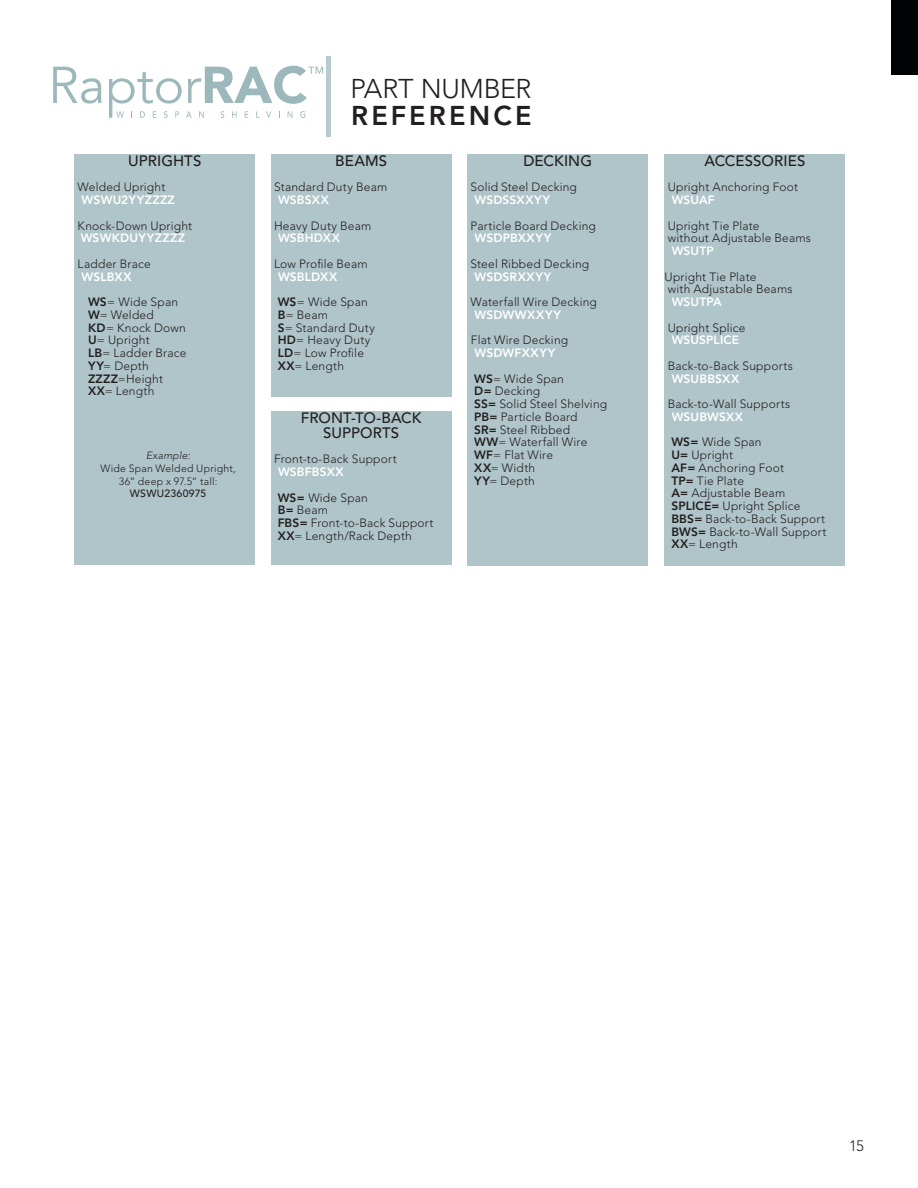
<style>
.page{position:relative;width:918px;height:1188px;background:#fff}
.page>*{position:absolute;margin:0;border:0;box-sizing:border-box;transform-origin:0 0}
.Caption_text{font:300 27px/27px "Avenir";letter-spacing:-.01em;color:#231f20}
.Caption_text-2{font:500 15px/15px "Avenir";letter-spacing:.005em;color:#231f20;text-align:center}
.t1{font:300 15px "Avenir";color:#231f20}
.Caption_text-3{font:300 12px/12.8px "Avenir";letter-spacing:.015em;color:#231f20}
.Caption_text-4{font:800 12px "Avenir";letter-spacing:.01em;color:#fff}
.Caption_text-5{font:800 12px "Avenir";letter-spacing:.03em;color:#fff}
.Caption_text-6{font:800 12px "Avenir";letter-spacing:.05em;color:#fff}
.Caption_text-7{font:300 10.5px "Avenir";letter-spacing:.025em;color:#231f20}
.Caption_text-8{font:500 10.5px "Avenir";letter-spacing:.025em;color:#231f20}
.Caption_text-9{font:italic 300 10.5px "Avenir";letter-spacing:.02em;color:#231f20}
.s1{font-weight:800}
</style>
<div class="page">
<div style="left:892px;top:0;width:26px;height:74px;background:#010203"></div>
<div style="left:75px;top:154px;width:180px;height:411px;background:#b0c5c9"></div>
<div style="left:665px;top:154px;width:180px;height:412px;background:#b0c5c9"></div>
<div style="left:467px;top:154px;width:181px;height:412px;background:#b0c5c9"></div>
<div style="left:271px;top:154px;width:181px;height:243px;background:#b0c5c9"></div>
<div style="left:271px;top:411px;width:181px;height:154px;background:#b0c5c9"></div>
<svg style="left:53px;top:67px;width:49px;height:37px"></svg>
<svg style="left:109px;top:66px;width:214px;height:52px"></svg>
<div style="left:326px;top:56px;width:5px;height:81px;background:#b7cacd"></div>
<div style="left:891px;top:0;width:27px;height:73px;background:#010203"></div>
<p class="Caption_text-2" style="left:128px;top:154px;width:75px">UPRIGHTS</p>
<p class="Caption_text-3" style="left:78px;top:181px;width:89px">Welded Upright</p>
<p class="Caption_text-4" style="left:82px;top:193px;width:95px">WSWU2YYZZZZ</p>
<p class="Caption_text-3" style="left:78px;top:219px;width:116px">Knock-Down Upright</p>
<p class="Caption_text-4" style="left:81px;top:231px;width:106px">WSWKDUYYZZZZ</p>
<p class="Caption_text-3" style="left:78px;top:257px;width:75px">Ladder Brace</p>
<p class="Caption_text-4" style="left:82px;top:269px;width:52px">WSLBXX</p>
<p class="Caption_text-3" style="left:88px;top:296px;width:92px"><span class="s1">WS</span>= Wide Span</p>
<p class="Caption_text-3" style="left:88px;top:308px;width:67px"><span class="s1">W</span>= Welded</p>
<p class="Caption_text-3" style="left:88px;top:321px;width:99px"><span class="s1">KD</span>= Knock Down</p>
<p class="Caption_text-3" style="left:88px;top:334px;width:63px"><span class="s1">U</span>= Upright</p>
<p class="Caption_text-3" style="left:88px;top:347px;width:100px"><span class="s1">LB</span>= Ladder Brace</p>
<p class="Caption_text-3" style="left:88px;top:359px;width:62px"><span class="s1">YY</span>= Depth</p>
<p class="Caption_text-3" style="left:88px;top:372px;width:77px"><span class="s1">ZZZZ</span>=Height</p>
<p class="Caption_text-3" style="left:88px;top:385px;width:68px"><span class="s1">XX</span>= Length</p>
<p class="Caption_text-9" style="left:146px;top:449px;width:46px">Example:</p>
<p class="Caption_text-7" style="left:100px;top:462px;width:137px">Wide Span Welded Upright,</p>
<p class="Caption_text-7" style="left:119px;top:475px;width:100px">36” deep x 97.5” tall:</p>
<p class="Caption_text-8" style="left:130px;top:488px;width:78px">WSWU2360975</p>
<p class="Caption_text" style="left:351px;top:75px;width:183px">PART NUMBER<br><span class="s1">REFERENCE</span></p>
<p class="Caption_text-2" style="left:335px;top:154px;width:53px">BEAMS</p>
<p class="Caption_text-3" style="left:274px;top:181px;width:115px">Standard Duty Beam</p>
<p class="Caption_text-4" style="left:278px;top:193px;width:52px">WSBSXX</p>
<p class="Caption_text-3" style="left:274px;top:219px;width:99px">Heavy Duty Beam</p>
<p class="Caption_text-4" style="left:278px;top:231px;width:63px">WSBHDXX</p>
<p class="Caption_text-3" style="left:274px;top:257px;width:95px">Low Profile Beam</p>
<p class="Caption_text-4" style="left:278px;top:269px;width:61px">WSBLDXX</p>
<p class="Caption_text-3" style="left:278px;top:296px;width:92px"><span class="s1">WS</span>= Wide Span</p>
<p class="Caption_text-3" style="left:278px;top:308px;width:52px"><span class="s1">B</span>= Beam</p>
<p class="Caption_text-3" style="left:278px;top:321px;width:99px"><span class="s1">S</span>= Standard Duty</p>
<p class="Caption_text-3" style="left:278px;top:334px;width:94px"><span class="s1">HD</span>= Heavy Duty</p>
<p class="Caption_text-3" style="left:278px;top:347px;width:88px"><span class="s1">LD</span>= Low Profile</p>
<p class="Caption_text-3" style="left:278px;top:359px;width:68px"><span class="s1">XX</span>= Length</p>
<p class="Caption_text-2" style="left:301px;top:411px;width:122px">FRONT-TO-BACK<br>SUPPORTS</p>
<p class="Caption_text-3" style="left:274px;top:453px;width:124px">Front-to-Back Support</p>
<p class="Caption_text-4" style="left:278px;top:465px;width:67px">WSBFBSXX</p>
<p class="Caption_text-3" style="left:278px;top:491px;width:92px"><span class="s1">WS=</span> Wide Span</p>
<p class="Caption_text-3" style="left:278px;top:504px;width:52px"><span class="s1">B=</span> Beam</p>
<p class="Caption_text-3" style="left:278px;top:517px;width:157px"><span class="s1">FBS=</span> Front-to-Back Support</p>
<p class="Caption_text-3" style="left:278px;top:529px;width:136px"><span class="s1">XX</span>= Length/Rack Depth</p>
<p class="Caption_text-2" style="left:523px;top:154px;width:70px">DECKING</p>
<p class="Caption_text-3" style="left:471px;top:181px;width:108px">Solid Steel Decking</p>
<p class="Caption_text-4" style="left:475px;top:193px;width:77px">WSDSSXXYY</p>
<p class="Caption_text-3" style="left:471px;top:219px;width:127px">Particle Board Decking</p>
<p class="Caption_text-4" style="left:475px;top:231px;width:78px">WSDPBXXYY</p>
<p class="Caption_text-3" style="left:471px;top:257px;width:120px">Steel Ribbed Decking</p>
<p class="Caption_text-5" style="left:475px;top:269px;width:78px">WSDSRXXYY</p>
<p class="Caption_text-3" style="left:471px;top:296px;width:128px">Waterfall Wire Decking</p>
<p class="Caption_text-6" style="left:475px;top:308px;width:88px">WSDWWXXYY</p>
<p class="Caption_text-3" style="left:471px;top:334px;width:99px">Flat Wire Decking</p>
<p class="Caption_text-4" style="left:475px;top:346px;width:82px">WSDWFXXYY</p>
<p class="Caption_text-3" style="left:474px;top:372px;width:91px"><span class="s1">WS</span>= Wide Span</p>
<p class="Caption_text-3" style="left:474px;top:385px;width:67px"><span class="s1">D=</span> Decking</p>
<p class="Caption_text-3" style="left:474px;top:398px;width:134px"><span class="s1">SS=</span> Solid Steel Shelving</p>
<p class="Caption_text-3" style="left:474px;top:410px;width:105px"><span class="s1">PB=</span> Particle Board</p>
<p class="Caption_text-3" style="left:474px;top:423px;width:97px"><span class="s1">SR=</span> Steel Ribbed</p>
<p class="Caption_text-3" style="left:474px;top:436px;width:115px"><span class="s1">WW</span>= Waterfall Wire</p>
<p class="Caption_text-3" style="left:474px;top:449px;width:80px"><span class="s1">WF</span>= Flat Wire</p>
<p class="Caption_text-3" style="left:474px;top:461px;width:63px"><span class="s1">XX</span>= Width</p>
<p class="Caption_text-3" style="left:474px;top:474px;width:62px"><span class="s1">YY</span>= Depth</p>
<p class="Caption_text-2" style="left:704px;top:154px;width:102px">ACCESSORIES</p>
<p class="Caption_text-3" style="left:668px;top:181px;width:132px">Upright Anchoring Foot</p>
<p class="Caption_text-4" style="left:672px;top:193px;width:45px">WSUAF</p>
<p class="Caption_text-3" style="left:668px;top:219px;width:145px">Upright Tie Plate<br>without Adjustable Beams</p>
<p class="Caption_text-4" style="left:672px;top:244px;width:44px">WSUTP</p>
<p class="Caption_text-3" style="left:665px;top:270px;width:129px">Upright Tie Plate<br>with Adjustable Beams</p>
<p class="Caption_text-4" style="left:672px;top:295px;width:52px">WSUTPA</p>
<p class="Caption_text-3" style="left:668px;top:321px;width:79px">Upright Splice</p>
<p class="Caption_text-4" style="left:672px;top:333px;width:69px">WSUSPLICE</p>
<p class="Caption_text-3" style="left:668px;top:359px;width:127px">Back-to-Back Supports</p>
<p class="Caption_text-4" style="left:672px;top:371px;width:69px">WSUBBSXX</p>
<p class="Caption_text-3" style="left:668px;top:398px;width:124px">Back-to-Wall Supports</p>
<p class="Caption_text-4" style="left:672px;top:410px;width:73px">WSUBWSXX</p>
<p class="Caption_text-3" style="left:671px;top:436px;width:92px"><span class="s1">WS=</span> Wide Span</p>
<p class="Caption_text-3" style="left:671px;top:449px;width:63px"><span class="s1">U=</span> Upright</p>
<p class="Caption_text-3" style="left:671px;top:461px;width:114px"><span class="s1">AF=</span> Anchoring Foot</p>
<p class="Caption_text-3" style="left:671px;top:474px;width:74px"><span class="s1">TP=</span> Tie Plate</p>
<p class="Caption_text-3" style="left:671px;top:487px;width:115px"><span class="s1">A=</span> Adjustable Beam</p>
<p class="Caption_text-3" style="left:671px;top:500px;width:131px"><span class="s1">SPLICE=</span> Upright Splice</p>
<p class="Caption_text-3" style="left:671px;top:512px;width:155px"><span class="s1">BBS=</span> Back-to-Back Support</p>
<p class="Caption_text-3" style="left:671px;top:525px;width:156px"><span class="s1">BWS=</span> Back-to-Wall Support</p>
<p class="Caption_text-3" style="left:671px;top:538px;width:68px"><span class="s1">XX</span>= Length</p>
<p class="t1" style="left:849px;top:1137px;width:16px">15</p>
</div>
